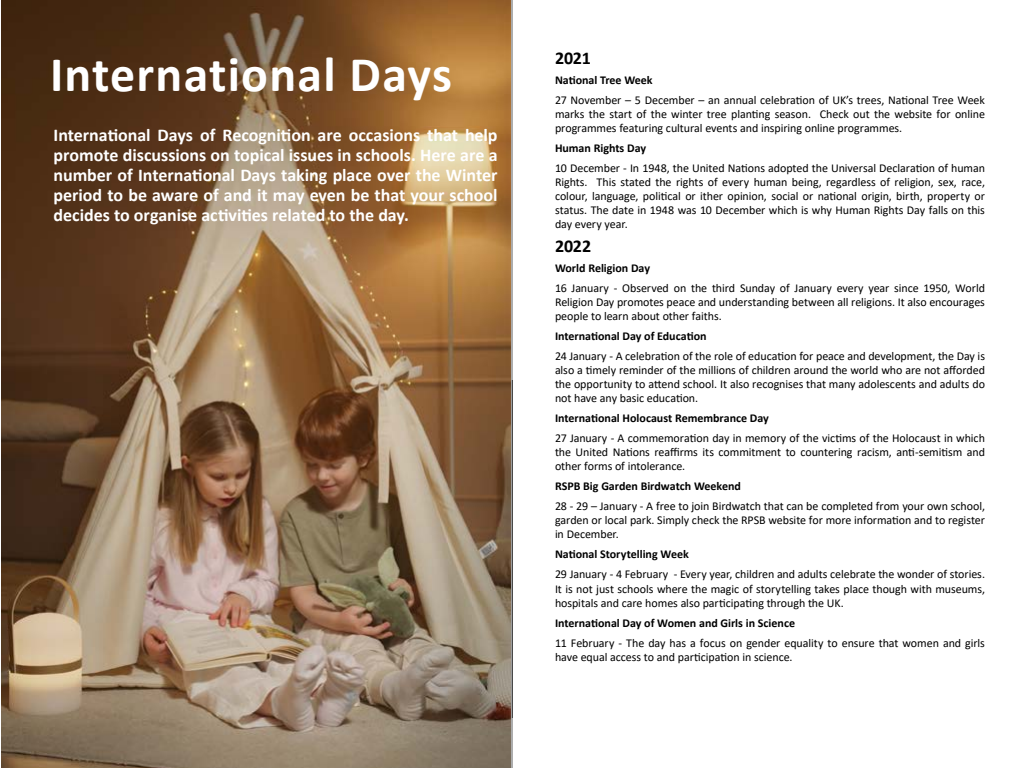
<style>
.page{position:relative;width:1024px;height:768px;background:#fff}
.page>*{position:absolute;margin:0;border:0;box-sizing:border-box;transform-origin:0 0}
.t1{font:700 50px "Calibri";letter-spacing:.025em;color:#fff}
.t2{font:700 18px/20px "Calibri";letter-spacing:-.005em;color:#fff;text-align:justify}
.t3{font:700 18px "Calibri";letter-spacing:-.01em;color:#000}
.t4{font:12px/14px "Calibri";letter-spacing:-.005em;color:#000;text-align:justify}
.t5{font:700 12px "Calibri";color:#000}
</style>
<div class="page">
<img style="left:1px;top:0;width:510px;height:768px">
<hr style="left:512px;top:380px;width:1px;height:338px;background:#3b3b3b">
<h1 class="t1" style="left:50px;top:39px;width:403px">International Days</h1>
<p class="t2" style="left:54px;top:125px;width:446px">International Days of Recognition are occasions that help promote discussions on topical issues in schools. Here are a number of International Days taking place over the Winter period to be aware of and it may even be that your school decides to organise activities related to the day.</p>
<h2 class="t3" style="left:555px;top:46px;width:37px">2021</h2>
<p class="t5" style="left:555px;top:72px;width:99px">National Tree Week</p>
<p class="t4" style="left:555px;top:93px;width:432px">27 November – 5 December – an annual celebration of UK’s trees, National Tree Week marks the start of the winter tree planting season. Check out the website for online programmes featuring cultural events and inspiring online programmes.</p>
<p class="t5" style="left:555px;top:140px;width:93px">Human Rights Day</p>
<p class="t4" style="left:555px;top:161px;width:432px">10 December - In 1948, the United Nations adopted the Universal Declaration of human Rights. This stated the rights of every human being, regardless of religion, sex, race, colour, language, political or ither opinion, social or national origin, birth, property or status. The date in 1948 was 10 December which is why Human Rights Day falls on this day every year.</p>
<h2 class="t3" style="left:555px;top:234px;width:38px">2022</h2>
<p class="t5" style="left:555px;top:260px;width:97px">World Religion Day</p>
<p class="t4" style="left:555px;top:281px;width:432px">16 January - Observed on the third Sunday of January every year since 1950, World Religion Day promotes peace and understanding between all religions. It also encourages people to learn about other faiths.</p>
<p class="t5" style="left:555px;top:328px;width:153px">International Day of Education</p>
<p class="t4" style="left:555px;top:349px;width:432px">24 January - A celebration of the role of education for peace and development, the Day is also a timely reminder of the millions of children around the world who are not afforded the opportunity to attend school. It also recognises that many adolescents and adults do not have any basic education.</p>
<p class="t5" style="left:555px;top:410px;width:216px">International Holocaust Remembrance Day</p>
<p class="t4" style="left:555px;top:431px;width:432px">27 January - A commemoration day in memory of the victims of the Holocaust in which the United Nations reaffirms its commitment to countering racism, anti-semitism and other forms of intolerance.</p>
<p class="t5" style="left:555px;top:478px;width:188px">RSPB Big Garden Birdwatch Weekend</p>
<p class="t4" style="left:555px;top:499px;width:432px">28 - 29 – January - A free to join Birdwatch that can be completed from your own school, garden or local park. Simply check the RPSB website for more information and to register in December.</p>
<p class="t5" style="left:555px;top:546px;width:135px">National Storytelling Week</p>
<p class="t4" style="left:555px;top:567px;width:432px">29 January - 4 February - Every year, children and adults celebrate the wonder of stories.<br>It is not just schools where the magic of storytelling takes place though with museums, hospitals and care homes also participating through the UK.</p>
<p class="t5" style="left:555px;top:614px;width:242px">International Day of Women and Girls in Science</p>
<p class="t4" style="left:555px;top:635px;width:432px">11 February - The day has a focus on gender equality to ensure that women and girls have equal access to and participation in science.</p>
</div>
